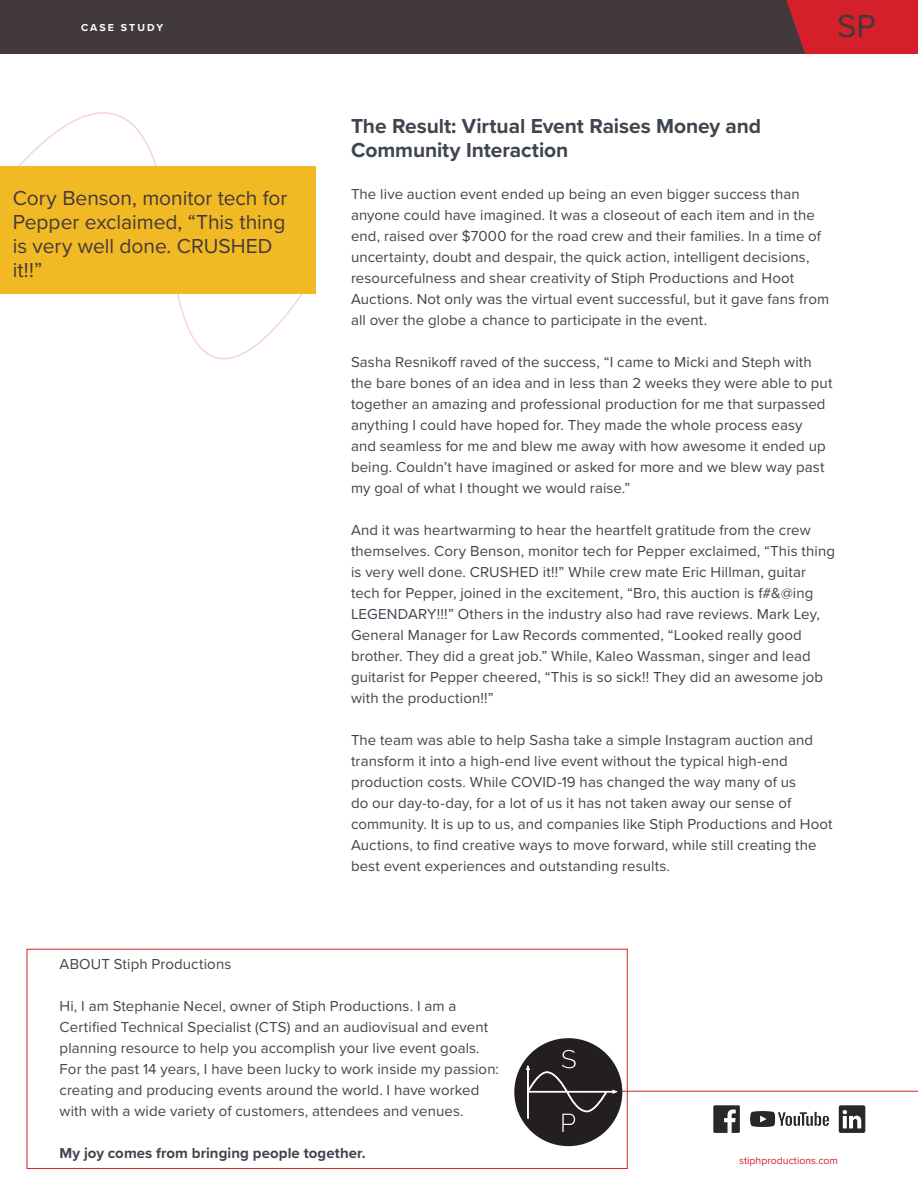
<style>
.page{position:relative;width:918px;height:1188px;background:#fff}
.page>*{position:absolute;margin:0;border:0;box-sizing:border-box;transform-origin:0 0}
.t1{font:33px "Proxima Nova";color:#41393d}
.t2{font:21px/24px "Proxima Nova";color:#43393d}
.t3{font:700 21px/24px "Proxima Nova";letter-spacing:-.005em;color:#3f454f}
.t4{font:15px/21px "Proxima Nova";letter-spacing:.005em;color:#3f454f}
.t5{font:700 15px "Proxima Nova";letter-spacing:.005em;color:#3f454f}
.t6{font:10.5px "Proxima Nova";color:#d4202a}
.t7{font:700 10.5px "Proxima Nova";letter-spacing:.195em;color:#fff}
</style>
<div class="page">
<div style="left:0;top:0;width:918px;height:54px;background:#42393c"></div>
<svg style="left:786px;top:0;width:132px;height:54px;background:#ca202b"></svg>
<svg style="left:18px;top:112px;width:285px;height:248px"></svg>
<svg style="left:713px;top:1105px;width:27px;height:28px"></svg>
<svg style="left:839px;top:1105px;width:26px;height:28px"></svg>
<hr style="left:576px;top:1091px;width:342px;height:1px;background:#d51f2a">
<div style="left:514px;top:1038px;width:108px;height:108px;background:#231f20;border-radius:50%"></div>
<svg style="left:526px;top:1050px;width:91px;height:82px"></svg>
<div style="left:0;top:166px;width:315px;height:128px;background:#f1b923"></div>
<div style="left:27px;top:949px;width:601px;height:220px;border:1px solid #d51f2a"></div>
<img style="left:750px;top:1112px;width:79px;height:15px">
<p class="t7" style="left:81px;top:19px;width:84px">CASE STUDY</p>
<h1 class="t1" style="left:837px;top:1px;width:40px">SP</h1>
<h2 class="t2" style="left:13px;top:185px;width:276px">Cory Benson, monitor tech for<br>Pepper exclaimed, “This thing is very well done. CRUSHED it!!”</h2>
<h2 class="t3" style="left:351px;top:113px;width:412px">The Result: Virtual Event Raises Money and<br>Community Interaction</h2>
<p class="t4" style="left:351px;top:183px;width:480px">The live auction event ended up being an even bigger success than anyone could have imagined. It was a closeout of each item and in the end, raised over $7000 for the road crew and their families. In a time of uncertainty, doubt and despair, the quick action, intelligent decisions, resourcefulness and shear creativity of Stiph Productions and Hoot Auctions. Not only was the virtual event successful, but it gave fans from all over the globe a chance to participate in the event.</p>
<p class="t4" style="left:351px;top:351px;width:483px">Sasha Resnikoff raved of the success, “I came to Micki and Steph with the bare bones of an idea and in less than 2 weeks they were able to put together an amazing and professional production for me that surpassed anything I could have hoped for. They made the whole process easy<br>and seamless for me and blew me away with how awesome it ended up being. Couldn’t have imagined or asked for more and we blew way past my goal of what I thought we would raise.”</p>
<p class="t4" style="left:351px;top:519px;width:486px">And it was heartwarming to hear the heartfelt gratitude from the crew themselves. Cory Benson, monitor tech for Pepper exclaimed, “This thing is very well done. CRUSHED it!!” While crew mate Eric Hillman, guitar tech for Pepper, joined in the excitement, “Bro, this auction is f#&amp;@ing LEGENDARY!!!” Others in the industry also had rave reviews. Mark Ley, General Manager for Law Records commented, “Looked really good brother. They did a great job.” While, Kaleo Wassman, singer and lead guitarist for Pepper cheered, “This is so sick!! They did an awesome job with the production!!”</p>
<p class="t4" style="left:351px;top:729px;width:483px">The team was able to help Sasha take a simple Instagram auction and transform it into a high-end live event without the typical high-end production costs. While COVID-19 has changed the way many of us<br>do our day-to-day, for a lot of us it has not taken away our sense of community. It is up to us, and companies like Stiph Productions and Hoot Auctions, to find creative ways to move forward, while still creating the best event experiences and outstanding results.</p>
<p class="t4" style="left:60px;top:953px;width:173px">ABOUT Stiph Productions</p>
<p class="t4" style="left:60px;top:995px;width:441px">Hi, I am Stephanie Necel, owner of Stiph Productions. I am a Certified Technical Specialist (CTS) and an audiovisual and event planning resource to help you accomplish your live event goals.<br>For the past 14 years, I have been lucky to work inside my passion: creating and producing events around the world. I have worked with with a wide variety of customers, attendees and venues.</p>
<p class="t5" style="left:60px;top:1142px;width:308px">My joy comes from bringing people together.</p>
<p class="t6" style="left:739px;top:1153px;width:100px">stiphproductions.com</p>
</div>
